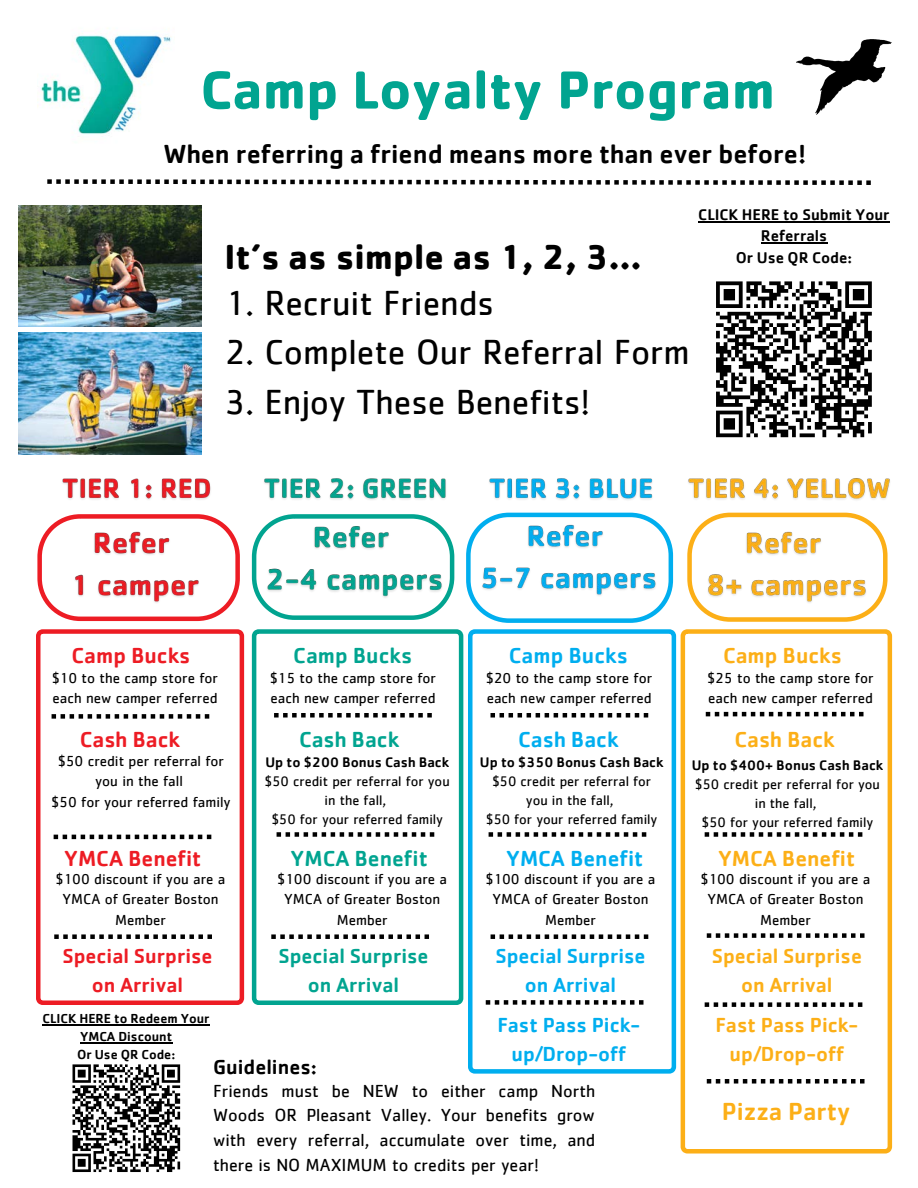
<style>
.page{position:relative;width:918px;height:1188px;background:#fff}
.page>*{position:absolute;margin:0;border:0;box-sizing:border-box;transform-origin:0 0}
.t1{font:700 55.5px "Cachet";color:#01a490}
.t2{font:36px "Cachet";color:#000}
.t3{font:700 36px "Cachet";color:#000}
.t4{font:500 27px "Cachet";color:#000}
.t5{font:500 25.5px "Cachet";color:#fcaf17}
.t6{font:500 22.5px "Cachet";color:#00aeef}
.t7{font:500 22.5px "Cachet";color:#ed1c24}
.t8{font:500 22.5px "Cachet";color:#01a490}
.t9{font:500 22.5px "Cachet";color:#fcaf17}
.t10{font:500 21px/29.2px "Cachet";color:#00aeef;text-align:center}
.t11{font:500 21px/29.2px "Cachet";color:#fcaf17;text-align:center}
.t12{font:500 21px/29.2px "Cachet";color:#ed1c24;text-align:center}
.t13{font:500 21px/29.2px "Cachet";color:#01a490;text-align:center}
.t14{font:500 21px "Cachet";color:#000}
.t15{font:18px/24.8px "Cachet";color:#000;text-align:justify}
.t16{font:500 16.05px/21.3px "Cachet";color:#000;text-align:center}
.t17{font:15px/20.2px "Cachet";color:#000;text-align:center}
.t18{font:14.4px/19px "Cachet";color:#000;text-align:center}
.t19{font:500 14.4px "Cachet";color:#000}
.t20{font:500 13.5px/18px "Cachet";color:#000;text-align:center}
</style>
<div class="page">
<img style="left:797px;top:39px;width:94px;height:76px">
<img style="left:37px;top:28px;width:135px;height:107px">
<svg style="left:37px;top:514px;width:203px;height:107px"></svg>
<svg style="left:252px;top:514px;width:202px;height:106px"></svg>
<svg style="left:466px;top:513px;width:207px;height:110px"></svg>
<svg style="left:687px;top:513px;width:201px;height:109px"></svg>
<svg style="left:36px;top:629px;width:208px;height:376px"></svg>
<svg style="left:52px;top:714px;width:157px;height:5px"></svg>
<svg style="left:54px;top:835px;width:157px;height:4px"></svg>
<svg style="left:54px;top:934px;width:158px;height:5px"></svg>
<svg style="left:252px;top:629px;width:211px;height:376px"></svg>
<svg style="left:274px;top:713px;width:158px;height:5px"></svg>
<svg style="left:277px;top:832px;width:157px;height:5px"></svg>
<svg style="left:271px;top:934px;width:158px;height:5px"></svg>
<svg style="left:468px;top:629px;width:208px;height:445px"></svg>
<svg style="left:491px;top:713px;width:157px;height:5px"></svg>
<svg style="left:489px;top:832px;width:157px;height:5px"></svg>
<svg style="left:491px;top:934px;width:157px;height:5px"></svg>
<svg style="left:486px;top:1000px;width:157px;height:5px"></svg>
<svg style="left:681px;top:629px;width:211px;height:525px"></svg>
<svg style="left:706px;top:712px;width:158px;height:4px"></svg>
<svg style="left:705px;top:832px;width:157px;height:5px"></svg>
<svg style="left:707px;top:933px;width:158px;height:5px"></svg>
<svg style="left:705px;top:1002px;width:157px;height:5px"></svg>
<svg style="left:707px;top:1079px;width:158px;height:5px"></svg>
<svg style="left:47px;top:179px;width:824px;height:6px"></svg>
<img style="left:18px;top:332px;width:184px;height:122px">
<img style="left:18px;top:206px;width:184px;height:120px">
<svg style="left:72px;top:1064px;width:109px;height:108px"></svg>
<img style="left:62px;top:478px;width:149px;height:22px">
<img style="left:264px;top:478px;width:182px;height:22px">
<img style="left:489px;top:478px;width:164px;height:22px">
<img style="left:688px;top:478px;width:202px;height:22px">
<img style="left:67px;top:521px;width:137px;height:88px">
<img style="left:262px;top:516px;width:187px;height:88px">
<img style="left:475px;top:514px;width:187px;height:88px">
<img style="left:701px;top:522px;width:171px;height:87px">
<svg style="left:716px;top:281px;width:156px;height:157px"></svg>
<hr style="left:698px;top:221px;width:192px;height:1px;background:#000">
<hr style="left:761px;top:242px;width:66px;height:1px;background:#000">
<hr style="left:43px;top:1025px;width:167px;height:1px;background:#000">
<hr style="left:80px;top:1043px;width:92px;height:1px;background:#000">
<h1 class="t1" style="left:200px;top:54px;width:576px">Camp Loyalty Program</h1>
<h3 class="t4" style="left:164px;top:137px;width:644px">When referring a friend means more than ever before!</h3>
<h2 class="t3" style="left:224px;top:233px;width:419px">It’s as simple as 1, 2, 3…</h2>
<h2 class="t2" style="left:224px;top:286px;width:271px">1. Recruit Friends</h2>
<h2 class="t2" style="left:224px;top:336px;width:467px">2. Complete Our Referral Form</h2>
<h2 class="t2" style="left:224px;top:385px;width:367px">3. Enjoy These Benefits!</h2>
<p class="t16" style="left:698px;top:203px;width:193px">CLICK HERE to Submit Your<br>Referrals<br>Or Use QR Code:</p>
<h3 class="t7" style="left:72px;top:641px;width:120px">Camp Bucks</h3>
<p class="t17" style="left:52px;top:669px;width:168px">$10 to the camp store for</p>
<p class="t17" style="left:53px;top:689px;width:166px">each new camper referred</p>
<h3 class="t8" style="left:293px;top:641px;width:120px">Camp Bucks</h3>
<p class="t17" style="left:270px;top:668px;width:168px;text-align:left">$15 to the camp store for each new camper referred</p>
<h3 class="t6" style="left:509px;top:641px;width:120px">Camp Bucks</h3>
<p class="t17" style="left:486px;top:668px;width:168px;text-align:left">$20 to the camp store for each new camper referred</p>
<h3 class="t9" style="left:723px;top:641px;width:120px">Camp Bucks</h3>
<p class="t17" style="left:708px;top:668px;width:168px;text-align:left">$25 to the camp store for each new camper referred</p>
<h3 class="t7" style="left:80px;top:725px;width:102px">Cash Back</h3>
<p class="t17" style="left:58px;top:752px;width:167px">$50 credit per referral for</p>
<p class="t17" style="left:52px;top:772px;width:181px">you in the fall<br>$50 for your referred family</p>
<h3 class="t7" style="left:64px;top:844px;width:139px">YMCA Benefit</h3>
<p class="t17" style="left:56px;top:870px;width:171px">$100 discount if you are a<br>YMCA of Greater Boston<br>Member</p>
<h3 class="t12" style="left:62px;top:940px;width:152px">Special Surprise on Arrival</h3>
<h3 class="t8" style="left:299px;top:725px;width:102px">Cash Back</h3>
<p class="t19" style="left:266px;top:752px;width:185px">Up to $200 Bonus Cash Back</p>
<p class="t18" style="left:265px;top:772px;width:186px">$50 credit per referral for you in the fall,<br>$50 for your referred family</p>
<h3 class="t8" style="left:291px;top:844px;width:139px">YMCA Benefit</h3>
<p class="t17" style="left:278px;top:870px;width:171px">$100 discount if you are a<br>YMCA of Greater Boston<br>Member</p>
<h3 class="t13" style="left:278px;top:940px;width:152px">Special Surprise on Arrival</h3>
<p class="t20" style="left:43px;top:1009px;width:168px">CLICK HERE to Redeem Your<br>YMCA Discount<br>Or Use QR Code:</p>
<h3 class="t14" style="left:213px;top:1053px;width:105px">Guidelines:</h3>
<h3 class="t6" style="left:518px;top:725px;width:102px">Cash Back</h3>
<h3 class="t9" style="left:734px;top:725px;width:102px">Cash Back</h3>
<p class="t19" style="left:480px;top:752px;width:185px">Up to $350 Bonus Cash Back</p>
<p class="t18" style="left:486px;top:772px;width:173px">$50 credit per referral for you in the fall,<br>$50 for your referred family</p>
<p class="t19" style="left:692px;top:756px;width:193px">Up to $400+ Bonus Cash Back</p>
<p class="t18" style="left:695px;top:776px;width:186px">$50 credit per referral for you in the fall,<br>$50 for your referred family</p>
<p class="t6" style="left:506px;top:844px;width:139px">YMCA Benefit</p>
<h3 class="t9" style="left:718px;top:844px;width:139px">YMCA Benefit</h3>
<p class="t17" style="left:486px;top:870px;width:171px">$100 discount if you are a<br>YMCA of Greater Boston<br>Member</p>
<p class="t17" style="left:701px;top:870px;width:171px">$100 discount if you are a<br>YMCA of Greater Boston<br>Member</p>
<h3 class="t10" style="left:495px;top:940px;width:152px">Special Surprise on Arrival</h3>
<h3 class="t11" style="left:712px;top:940px;width:152px">Special Surprise on Arrival</h3>
<h3 class="t11" style="left:715px;top:1009px;width:144px">Fast Pass Pick&shy;up/Drop-off</h3>
<h3 class="t10" style="left:497px;top:1009px;width:144px">Fast Pass Pick&shy;up/Drop-off</h3>
<p class="t15" style="left:213px;top:1079px;width:384px">Friends must be NEW to either camp North Woods OR Pleasant Valley. Your benefits grow with every referral, accumulate over time, and there is NO MAXIMUM to credits per year!</p>
<h3 class="t5" style="left:722px;top:1094px;width:130px">Pizza Party</h3>
</div>
